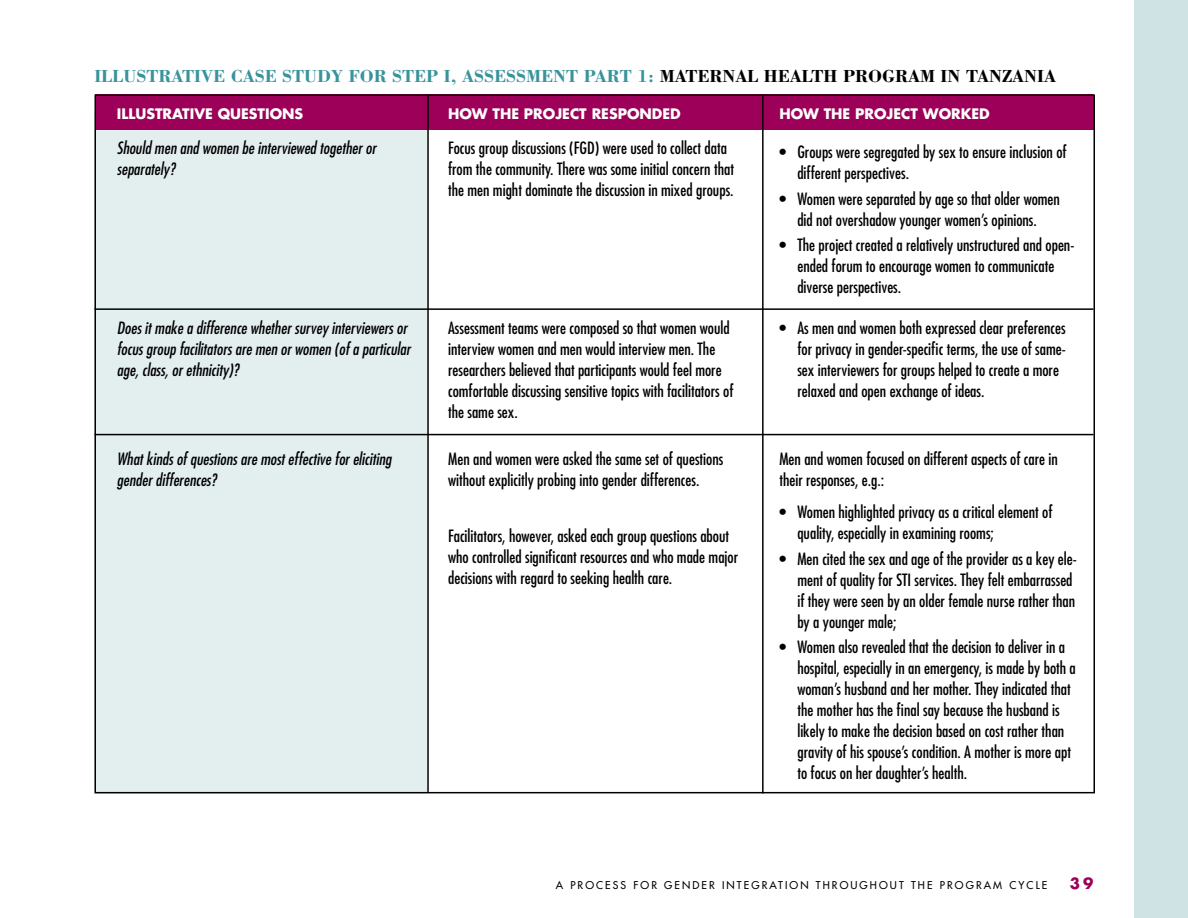
<style>
.page{position:relative;width:1188px;height:918px;background:#fff}
.page>*{position:absolute;margin:0;border:0;box-sizing:border-box;transform-origin:0 0}
.t1{font:700 18px "Bodoni";color:#38939b}
.t2{font:condensed 16.5px/21px "Futura";color:#000}
.t3{font:italic condensed 16.5px/21px "Futura";color:#000}
.t4{font:700 15px "Futura";color:#9c0058}
.t5{font:700 14.1px "Futura";color:#fff}
.t6{font:10.5px "Futura";letter-spacing:.2em;color:#000}
.s1{color:#000}
</style>
<div class="page">
<div style="left:1134px;top:0;width:54px;height:918px;background:#cfe2e4"></div>
<div style="left:94px;top:112px;width:333px;height:681px;background:#e3eeef"></div>
<div style="left:95px;top:94px;width:999px;height:36px;background:#9c0058"></div>
<hr style="left:94px;top:308px;width:1000px;height:2px;background:#000">
<hr style="left:94px;top:434px;width:1000px;height:1px;background:#000">
<hr style="left:427px;top:94px;width:2px;height:698px;background:#000">
<hr style="left:762px;top:94px;width:2px;height:699px;background:#000">
<p class="t1" style="left:94px;top:65px;width:953px">ILLUSTRATIVE CASE STUDY FOR STEP I, ASSESSMENT PART 1: <span class="s1">MATERNAL HEALTH PROGRAM IN TANZANIA</span></p>
<p class="t5" style="left:117px;top:105px;width:14px">ILLUSTRATIVE</p>
<p class="t5" style="left:218px;top:105px;width:23px">QUESTIONS</p>
<p class="t3" style="left:117px;top:137px;width:261px">Should men and women be interviewed together or separately?</p>
<p class="t5" style="left:448px;top:105px;width:27px">HOW</p>
<p class="t5" style="left:493px;top:105px;width:10px">THE</p>
<p class="t5" style="left:524px;top:105px;width:20px">PROJECT</p>
<p class="t5" style="left:592px;top:105px;width:21px">RESPONDED</p>
<p class="t2" style="left:448px;top:137px;width:287px">Focus group discussions (FGD) were used to collect data from the community. There was some initial concern that the men might dominate the discussion in mixed groups.</p>
<p class="t5" style="left:779px;top:105px;width:27px">HOW</p>
<p class="t5" style="left:824px;top:105px;width:10px">THE</p>
<p class="t5" style="left:855px;top:105px;width:20px">PROJECT</p>
<p class="t5" style="left:923px;top:105px;width:27px">WORKED</p>
<p class="t2" style="left:797px;top:142px;width:271px;text-indent:-18px">• Groups were segregated by sex to ensure inclusion of different perspectives.</p>
<p class="t2" style="left:779px;top:188px;width:282px;text-align:center">• Women were separated by age so that older women did not overshadow younger women’s opinions.</p>
<p class="t2" style="left:797px;top:234px;width:279px;text-indent:-18px">• The project created a relatively unstructured and open&shy;ended forum to encourage women to communicate diverse perspectives.</p>
<p class="t3" style="left:117px;top:317px;width:295px">Does it make a difference whether survey interviewers or focus group facilitators are men or women (of a particular age, class, or ethnicity)?</p>
<p class="t2" style="left:448px;top:317px;width:287px">Assessment teams were composed so that women would interview women and men would interview men. The researchers believed that participants would feel more comfortable discussing sensitive topics with facilitators of the same sex.</p>
<p class="t2" style="left:797px;top:317px;width:270px;text-indent:-18px">• As men and women both expressed clear preferences for privacy in gender-specific terms, the use of same&shy;sex interviewers for groups helped to create a more relaxed and open exchange of ideas.</p>
<p class="t3" style="left:117px;top:448px;width:276px">What kinds of questions are most effective for eliciting gender differences?</p>
<p class="t2" style="left:448px;top:448px;width:277px">Men and women were asked the same set of questions without explicitly probing into gender differences.</p>
<p class="t2" style="left:448px;top:525px;width:292px">Facilitators, however, asked each group questions about who controlled significant resources and who made major decisions with regard to seeking health care.</p>
<p class="t2" style="left:779px;top:448px;width:280px">Men and women focused on different aspects of care in their responses, e.g.:</p>
<p class="t2" style="left:797px;top:502px;width:257px;text-indent:-18px">• Women highlighted privacy as a critical element of quality, especially in examining rooms;</p>
<p class="t2" style="left:797px;top:548px;width:281px;text-indent:-18px">• Men cited the sex and age of the provider as a key ele&shy;ment of quality for STI services. They felt embarrassed if they were seen by an older female nurse rather than by a younger male;</p>
<p class="t2" style="left:797px;top:636px;width:280px;text-indent:-18px">• Women also revealed that the decision to deliver in a hospital, especially in an emergency, is made by both a woman’s husband and her mother. They indicated that the mother has the final say because the husband is likely to make the decision based on cost rather than gravity of his spouse’s condition. A mother is more apt to focus on her daughter’s health.</p>
<p class="t6" style="left:556px;top:879px;width:493px">A PROC ESS F OR GENDER I NTEGRATION TH ROUGH OUT TH E PROGRA M CYCL E</p>
<p class="t4" style="left:1070px;top:874px;width:25px">39</p>
</div>
